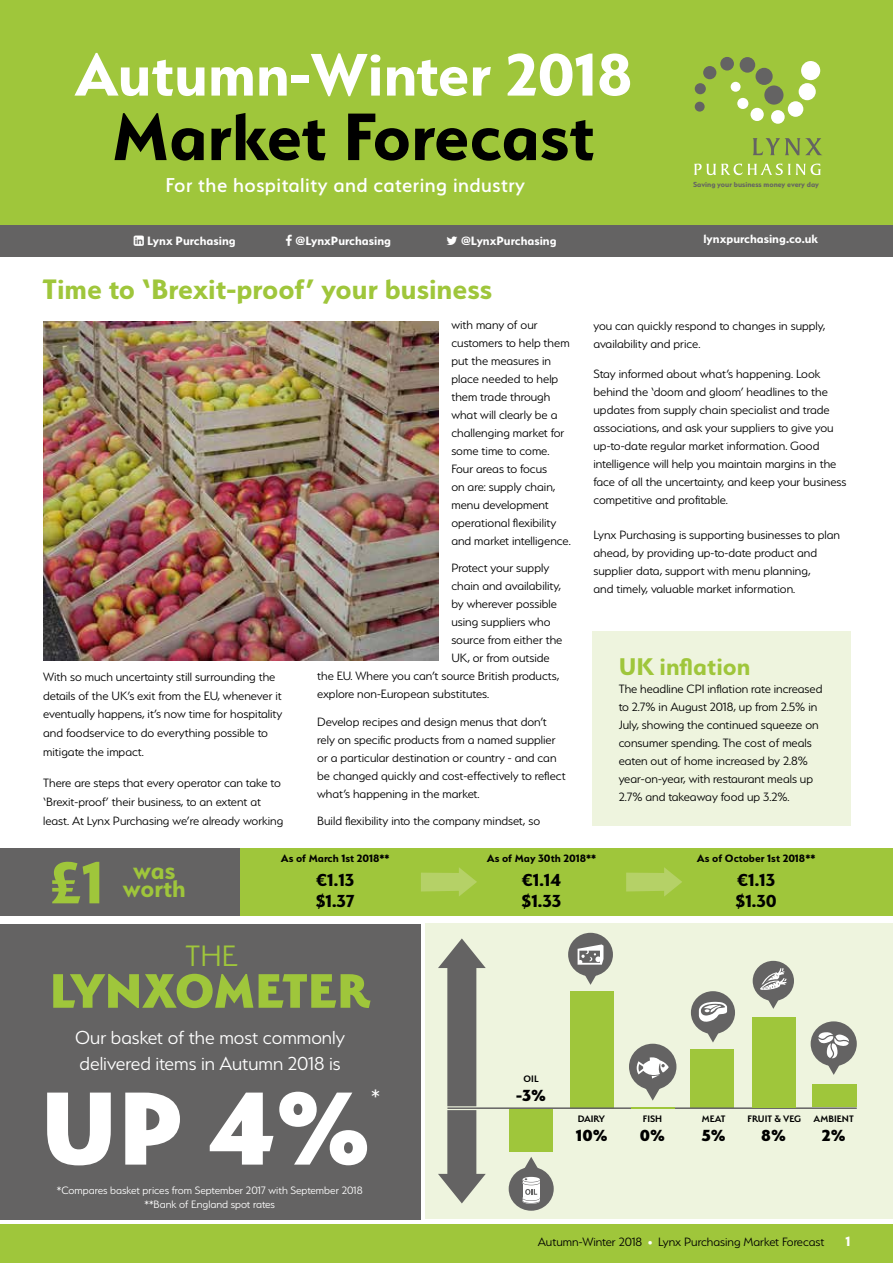
<style>
.page{position:relative;width:893px;height:1263px;background:#fff}
.page>*{position:absolute;margin:0;border:0;box-sizing:border-box;transform-origin:0 0}
.t1{font:800 116.1px "Serenity";color:#fff}
.t2{font:700 75px "Serenity";color:#000}
.t3{font:700 67.2px "Serenity";color:#fff}
.t4{font:700 66.3px "Serenity";color:#9fc63b}
.t5{font:800 54.15px "Serenity";color:#9fc63b}
.t6{font:300 33px "Serenity";color:#9fc63b}
.t7{font:700 31.5px "Serenity";color:#9fc63b}
.t8{font:700 27px "Serenity";color:#9fc63b}
.t9{font:300 23.4px "Serenity";color:#fff}
.t10{font:500 22.5px "Serenity";letter-spacing:.02em;color:#fff}
.t11{font:300 21px/25.2px "Serenity";color:#fff}
.t12{font:700 19.5px/21px "Serenity";color:#000}
.t13{font:800 18px "Serenity";color:#000}
.t14{font:700 15px "Serenity";color:#fff}
.t15{font:300 13.5px/18px "Serenity";color:#000}
.t16{font:700 13.5px "Serenity";color:#fff}
.t17{font:300 12px/14.4px "Serenity";color:#fff;text-align:center}
.t18{font:700 12px "Serenity";color:#000}
.t19{font:600 10.5px "Serenity";color:#000}
.t20{font:700 8.25px "Serenity";color:#646363}
.s1{font-size:10.5px;color:#fff}
</style>
<div class="page">
<div style="left:425px;top:923px;width:468px;height:296px;background:#eef4de"></div>
<div style="left:0;top:1225px;width:893px;height:38px;background:#9fc63b"></div>
<div style="left:0;top:0;width:893px;height:239px;background:#9fc63b"></div>
<div style="left:695px;top:102px;width:10px;height:10px;background:#646363;border-radius:50%"></div>
<div style="left:695px;top:83px;width:11px;height:11px;background:#646363;border-radius:50%"></div>
<div style="left:703px;top:66px;width:13px;height:13px;background:#646363;border-radius:50%"></div>
<div style="left:720px;top:57px;width:14px;height:14px;background:#646363;border-radius:50%"></div>
<div style="left:740px;top:57px;width:15px;height:16px;background:#646363;border-radius:50%"></div>
<div style="left:755px;top:68px;width:18px;height:17px;background:#646363;border-radius:50%"></div>
<div style="left:764px;top:85px;width:19px;height:20px;background:#646363;border-radius:50%"></div>
<div style="left:731px;top:82px;width:10px;height:10px;background:#fff;border-radius:50%"></div>
<div style="left:737px;top:98px;width:11px;height:11px;background:#fff;border-radius:50%"></div>
<div style="left:750px;top:108px;width:14px;height:13px;background:#fff;border-radius:50%"></div>
<div style="left:771px;top:110px;width:14px;height:14px;background:#fff;border-radius:50%"></div>
<div style="left:788px;top:101px;width:15px;height:16px;background:#fff;border-radius:50%"></div>
<div style="left:799px;top:83px;width:17px;height:17px;background:#fff;border-radius:50%"></div>
<div style="left:801px;top:61px;width:19px;height:19px;background:#fff;border-radius:50%"></div>
<svg style="left:753px;top:138px;width:69px;height:17px"></svg>
<svg style="left:694px;top:164px;width:127px;height:11px"></svg>
<div style="left:0;top:225px;width:893px;height:31px;background:#646363"></div>
<div style="left:0;top:924px;width:420px;height:296px;background:#646363"></div>
<div style="left:0;top:848px;width:893px;height:67px;background:#9fc63b"></div>
<div style="left:0;top:848px;width:239px;height:67px;background:#646363"></div>
<svg style="left:421px;top:867px;width:56px;height:29px"></svg>
<svg style="left:626px;top:867px;width:56px;height:29px"></svg>
<div style="left:592px;top:631px;width:259px;height:195px;background:#eef4de"></div>
<div style="left:813px;top:1084px;width:44px;height:23px;background:#9fc63b"></div>
<div style="left:691px;top:1049px;width:43px;height:58px;background:#9fc63b"></div>
<div style="left:570px;top:991px;width:43px;height:117px;background:#9fc63b"></div>
<div style="left:629px;top:1044px;width:47px;height:46px;background:#646363;border-radius:50%"></div>
<svg style="left:637px;top:1057px;width:32px;height:43px"></svg>
<div style="left:568px;top:933px;width:45px;height:43px;background:#646363;border-radius:50%"></div>
<svg style="left:578px;top:944px;width:25px;height:41px"></svg>
<div style="left:691px;top:991px;width:44px;height:43px;background:#646363;border-radius:50%"></div>
<svg style="left:699px;top:1002px;width:28px;height:40px"></svg>
<div style="left:753px;top:961px;width:41px;height:40px;background:#646363;border-radius:50%"></div>
<svg style="left:760px;top:968px;width:26px;height:41px"></svg>
<div style="left:811px;top:1021px;width:46px;height:45px;background:#646363;border-radius:50%"></div>
<svg style="left:818px;top:1032px;width:31px;height:43px"></svg>
<div style="left:509px;top:1167px;width:45px;height:44px;background:#646363;border-radius:50%"></div>
<div style="left:523px;top:1179px;width:16px;height:22px;background:#fff"></div>
<svg style="left:523px;top:1181px;width:17px;height:5px"></svg>
<div style="left:523px;top:1180px;width:17px;height:5px;background:#fff;border-radius:50%"></div>
<div style="left:523px;top:1199px;width:17px;height:5px;background:#a5a4a4;border-radius:50%"></div>
<svg style="left:523px;top:1198px;width:17px;height:5px"></svg>
<svg style="left:523px;top:1196px;width:17px;height:5px"></svg>
<div style="left:523px;top:1195px;width:17px;height:5px;background:#fff;border-radius:50%"></div>
<svg style="left:523px;top:1178px;width:17px;height:5px"></svg>
<div style="left:523px;top:1177px;width:17px;height:5px;background:#fff;border-radius:50%"></div>
<svg style="left:522px;top:1157px;width:18px;height:23px"></svg>
<svg style="left:525px;top:1189px;width:12px;height:6px"></svg>
<svg style="left:438px;top:938px;width:48px;height:265px"></svg>
<hr style="left:447px;top:1107px;width:410px;height:2px;background:#646363">
<div style="left:510px;top:1109px;width:43px;height:42px;background:#9fc63b"></div>
<div style="left:752px;top:1017px;width:43px;height:90px;background:#9fc63b"></div>
<hr style="left:631px;top:1107px;width:43px;height:2px;background:#9fc63b">
<img style="left:43px;top:321px;width:396px;height:339px">
<h3 class="t3" style="left:74px;top:37px;width:560px">Autumn-Winter 2018</h3>
<h2 class="t2" style="left:112px;top:95px;width:484px">Market Forecast</h2>
<h3 class="t10" style="left:166px;top:173px;width:361px">For the hospitality and catering industry</h3>
<p class="t20" style="left:693px;top:179px;width:127px">Saving your business money every day</p>
<p class="t16" style="left:147px;top:234px;width:90px">Lynx Purchasing</p>
<p class="t16" style="left:296px;top:234px;width:97px">@LynxPurchasing</p>
<p class="t16" style="left:461px;top:234px;width:97px">@LynxPurchasing</p>
<p class="t16" style="left:703px;top:232px;width:116px">lynxpurchasing.co.uk</p>
<h3 class="t7" style="left:43px;top:271px;width:451px">Time to ‘Brexit-proof’ your business</h3>
<p class="t15" style="left:43px;top:667px;width:241px;line-height:18.8px">With so much uncertainty still surrounding the details of the UK’s exit from the EU, whenever it eventually happens, it’s now time for hospitality and foodservice to do everything possible to mitigate the impact.</p>
<p class="t15" style="left:43px;top:774px;width:242px;line-height:18.8px">There are steps that every operator can take to ‘Brexit-proof’ their business, to an extent at least. At Lynx Purchasing we’re already working</p>
<p class="t15" style="left:451px;top:316px;width:121px">with many of our customers to help them put the measures in place needed to help them trade through what will clearly be a challenging market for some time to come.<br>Four areas to focus<br>on are: supply chain, menu development operational flexibility and market intelligence.</p>
<p class="t15" style="left:451px;top:559px;width:99px">Protect your supply</p>
<p class="t15" style="left:451px;top:577px;width:111px">chain and availability,</p>
<p class="t15" style="left:451px;top:595px;width:107px">by wherever possible</p>
<p class="t15" style="left:451px;top:613px;width:101px">using suppliers who</p>
<p class="t15" style="left:451px;top:631px;width:113px">source from either the</p>
<p class="t15" style="left:451px;top:649px;width:100px">UK, or from outside</p>
<p class="t15" style="left:317px;top:667px;width:244px">the EU. Where you can’t source British products,</p>
<p class="t15" style="left:317px;top:685px;width:174px">explore non-European substitutes.</p>
<p class="t15" style="left:317px;top:713px;width:250px">Develop recipes and design menus that don’t rely on specific products from a named supplier or a particular destination or country - and can be changed quickly and cost-effectively to reflect what’s happening in the market.</p>
<p class="t15" style="left:317px;top:812px;width:224px">Build flexibility into the company mindset, so</p>
<p class="t15" style="left:593px;top:316px;width:233px">you can quickly respond to changes in supply, availability and price.</p>
<p class="t15" style="left:593px;top:365px;width:254px">Stay informed about what’s happening. Look behind the ‘doom and gloom’ headlines to the updates from supply chain specialist and trade associations, and ask your suppliers to give you up-to-date regular market information. Good intelligence will help you maintain margins in the face of all the uncertainty, and keep your business competitive and profitable.</p>
<p class="t15" style="left:593px;top:526px;width:248px">Lynx Purchasing is supporting businesses to plan ahead, by providing up-to-date product and supplier data, support with menu planning,<br>and timely, valuable market information.</p>
<h3 class="t8" style="left:619px;top:651px;width:133px">UK inflation</h3>
<p class="t15" style="left:619px;top:679px;width:205px">The headline CPI inflation rate increased to 2.7% in August 2018, up from 2.5% in July, showing the continued squeeze on consumer spending. The cost of meals eaten out of home increased by 2.8% year-on-year, with restaurant meals up 2.7% and takeaway food up 3.2%.</p>
<p class="t18" style="left:281px;top:852px;width:110px">As of March 1st 2018**</p>
<p class="t18" style="left:487px;top:852px;width:111px">As of May 30th 2018**</p>
<p class="t18" style="left:697px;top:852px;width:120px">As of October 1st 2018**</p>
<h3 class="t4" style="left:50px;top:846px;width:56px">£1</h3>
<h3 class="t12" style="left:522px;top:869px;width:41px">€1.14 $1.33</h3>
<h3 class="t8" style="left:133px;top:856px;width:43px">was</h3>
<h3 class="t8" style="left:123px;top:874px;width:65px">worth</h3>
<h3 class="t12" style="left:316px;top:869px;width:40px">€1.13 $1.37</h3>
<h3 class="t12" style="left:736px;top:869px;width:43px">€1.13 $1.30</h3>
<h3 class="t6" style="left:186px;top:938px;width:53px">THE</h3>
<h3 class="t5" style="left:50px;top:960px;width:321px">LYNXOMETER</h3>
<h3 class="t11" style="left:75px;top:1025px;width:271px">Our basket of the most commonly delivered items in Autumn 2018 is</h3>
<h1 class="t1" style="left:40px;top:1062px;width:332px">UP 4%</h1>
<h3 class="t9" style="left:371px;top:1085px;width:10px">*</h3>
<p class="t17" style="left:57px;top:1183px;width:307px">*Compares basket prices from September 2017 with September 2018 **Bank of England spot rates</p>
<p class="t19" style="left:524px;top:1072px;width:17px">OIL</p>
<h3 class="t13" style="left:516px;top:1085px;width:31px">-3%</h3>
<p class="t19" style="left:578px;top:1112px;width:29px">DAIRY</p>
<p class="t19" style="left:643px;top:1112px;width:21px">FISH</p>
<p class="t19" style="left:702px;top:1112px;width:25px">MEAT</p>
<p class="t19" style="left:747px;top:1112px;width:108px">FRUIT &amp; VEG AMBIENT</p>
<h3 class="t13" style="left:576px;top:1125px;width:33px">10%</h3>
<h3 class="t13" style="left:640px;top:1125px;width:27px">0%</h3>
<h3 class="t13" style="left:701px;top:1125px;width:26px">5%</h3>
<h3 class="t13" style="left:761px;top:1125px;width:26px">8%</h3>
<h3 class="t13" style="left:822px;top:1125px;width:25px">2%</h3>
<p class="t15" style="left:538px;top:1233px;width:288px">Autumn-Winter 2018 <span class="s1">•</span> Lynx Purchasing Market Forecast</p>
<p class="t14" style="left:845px;top:1233px;width:7px">1</p>
</div>
